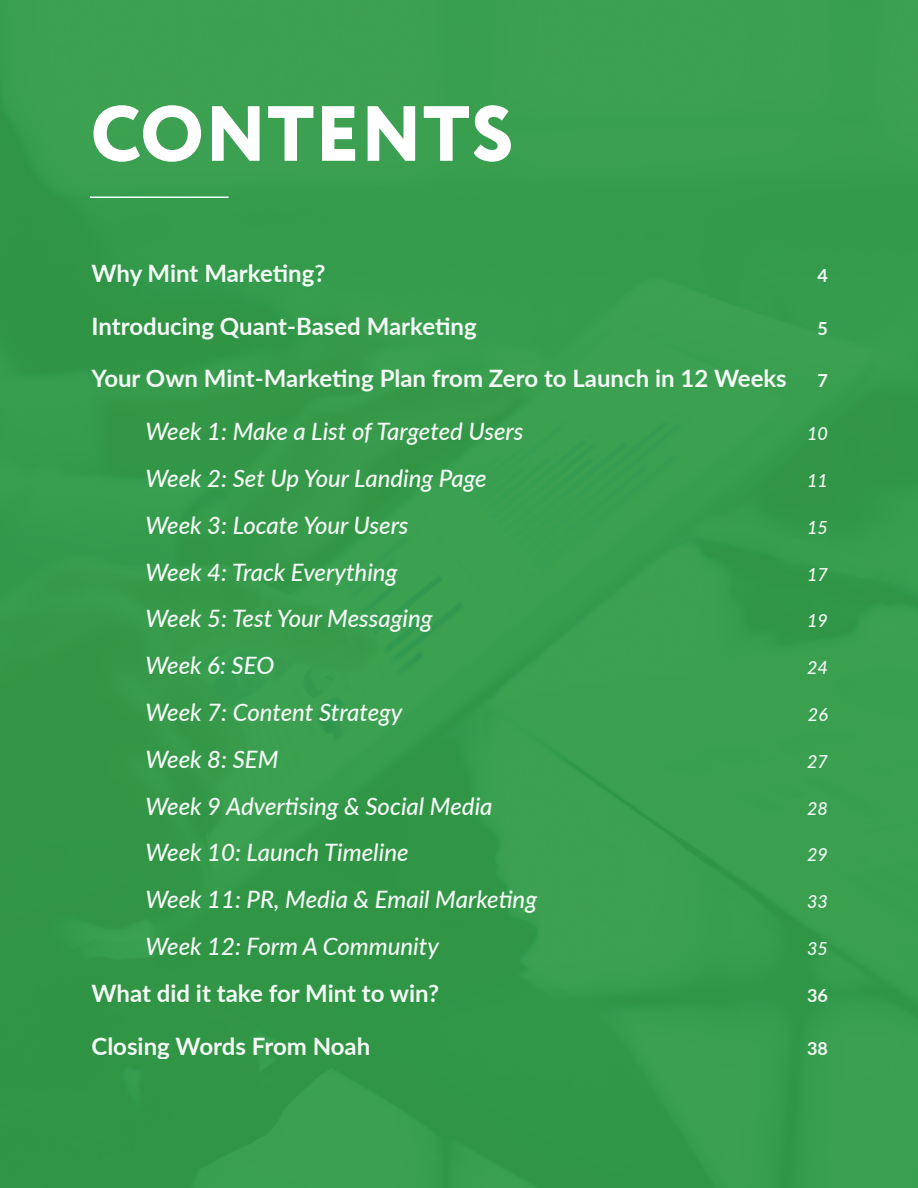
<style>
.page{position:relative;width:918px;height:1188px;background:#369c4d}
.page>*{position:absolute;margin:0;border:0;box-sizing:border-box;transform-origin:0 0}
.t1{font:800 78px "Circe";letter-spacing:.01em;color:#fff}
.t2{font:italic 500 24px "Lato";color:#fff}
.t3{font:700 24px "Lato";color:#fff}
.t4{font:italic 500 18px "Lato";color:#fff}
.t5{font:700 18px "Lato";color:#fff}
</style>
<div class="page">
<hr style="left:90px;top:196px;width:139px;height:2px;background:#fff">
<p class="t1" style="left:90px;top:81px;width:425px">CONTENTS</p>
<p class="t3" style="left:92px;top:255px;width:235px">Why Mint Marketing?</p>
<p class="t5" style="left:818px;top:262px;width:12px">4</p>
<p class="t3" style="left:92px;top:308px;width:387px">Introducing Quant-Based Marketing</p>
<p class="t5" style="left:818px;top:315px;width:12px">5</p>
<p class="t3" style="left:92px;top:361px;width:697px">Your Own Mint-Marketing Plan from Zero to Launch in 12 Weeks</p>
<p class="t5" style="left:818px;top:368px;width:12px">7</p>
<p class="t2" style="left:146px;top:414px;width:379px">Week 1: Make a List of Targeted Users</p>
<p class="t4" style="left:807px;top:421px;width:22px">10</p>
<p class="t2" style="left:146px;top:461px;width:343px">Week 2: Set Up Your Landing Page</p>
<p class="t4" style="left:807px;top:468px;width:22px">11</p>
<p class="t2" style="left:146px;top:508px;width:265px">Week 3: Locate Your Users</p>
<p class="t4" style="left:807px;top:514px;width:22px">15</p>
<p class="t2" style="left:146px;top:555px;width:253px">Week 4: Track Everything</p>
<p class="t4" style="left:807px;top:561px;width:22px">17</p>
<p class="t2" style="left:146px;top:601px;width:289px">Week 5: Test Your Messaging</p>
<p class="t4" style="left:807px;top:608px;width:22px">19</p>
<p class="t2" style="left:146px;top:648px;width:130px">Week 6: SEO</p>
<p class="t4" style="left:807px;top:655px;width:22px">24</p>
<p class="t2" style="left:146px;top:695px;width:258px">Week 7: Content Strategy</p>
<p class="t4" style="left:808px;top:702px;width:22px">26</p>
<p class="t2" style="left:146px;top:742px;width:135px">Week 8: SEM</p>
<p class="t4" style="left:807px;top:748px;width:22px">27</p>
<p class="t2" style="left:146px;top:789px;width:349px">Week 9 Advertising &amp; Social Media</p>
<p class="t4" style="left:807px;top:795px;width:22px">28</p>
<p class="t2" style="left:146px;top:835px;width:265px">Week 10: Launch Timeline</p>
<p class="t4" style="left:807px;top:842px;width:22px">29</p>
<p class="t2" style="left:146px;top:882px;width:393px">Week 11: PR, Media &amp; Email Marketing</p>
<p class="t4" style="left:807px;top:889px;width:22px">33</p>
<p class="t2" style="left:146px;top:929px;width:295px">Week 12: Form A Community</p>
<p class="t4" style="left:807px;top:936px;width:22px">35</p>
<p class="t3" style="left:92px;top:975px;width:349px">What did it take for Mint to win?</p>
<p class="t5" style="left:807px;top:982px;width:22px">36</p>
<p class="t3" style="left:92px;top:1028px;width:280px">Closing Words From Noah</p>
<p class="t5" style="left:807px;top:1035px;width:22px">38</p>
</div>
